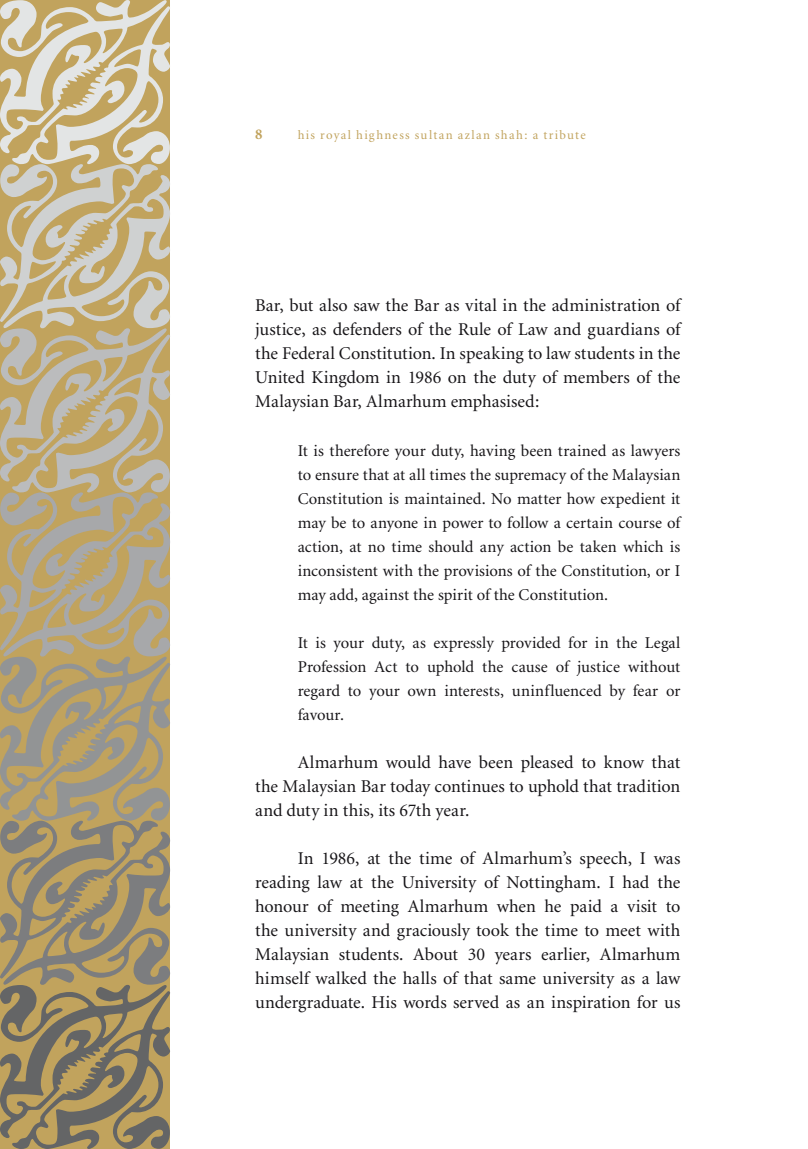
<style>
.page{position:relative;width:808px;height:1149px;background:#fff}
.page>*{position:absolute;margin:0;border:0;box-sizing:border-box;transform-origin:0 0}
.Main_Body_Text{font:18px/24px "Minion";color:#171518;text-align:justify}
.Body_Text_Quote{font:16.5px/24px "Minion";letter-spacing:.005em;color:#171518;text-align:justify}
.t1{font:700 15px "Minion";color:#c1a35d}
.t2{font:12.75px "Minion";letter-spacing:.105em;color:#c1a35d}
</style>
<div class="page">
<svg style="left:0;top:0;width:170px;height:1148px;background:#b4a480"></svg>
<p class="t1" style="left:255px;top:126px;width:9px">8</p>
<p class="t2" style="left:298px;top:128px;width:290px">his royal highness sultan azlan shah: a tribute</p>
<p class="Main_Body_Text" style="left:255px;top:294px;width:427px">Bar, but also saw the Bar as vital in the administration of justice, as defenders of the Rule of Law and guardians of the Federal Constitution. In speaking to law students in the United Kingdom in 1986 on the duty of members of the Malaysian Bar, Almarhum emphasised:</p>
<p class="Body_Text_Quote" style="left:298px;top:439px;width:384px">It is therefore your duty, having been trained as lawyers to ensure that at all times the supremacy of the Malaysian Constitution is maintained. No matter how expedient it may be to anyone in power to follow a certain course of action, at no time should any action be taken which is inconsistent with the provisions of the Constitution, or I may add, against the spirit of the Constitution.</p>
<p class="Body_Text_Quote" style="left:298px;top:631px;width:384px">It is your duty, as expressly provided for in the Legal Profession Act to uphold the cause of justice without regard to your own interests, uninfluenced by fear or favour.</p>
<p class="Main_Body_Text" style="left:255px;top:750px;width:427px;text-indent:43px">Almarhum would have been pleased to know that the Malaysian Bar today continues to uphold that tradition and duty in this, its 67th year.</p>
<p class="Main_Body_Text" style="left:255px;top:846px;width:427px;text-indent:43px">In 1986, at the time of Almarhum’s speech, I was reading law at the University of Nottingham. I had the honour of meeting Almarhum when he paid a visit to the university and graciously took the time to meet with Malaysian students. About 30 years earlier, Almarhum himself walked the halls of that same university as a law undergraduate. His words served as an inspiration for us</p>
</div>
